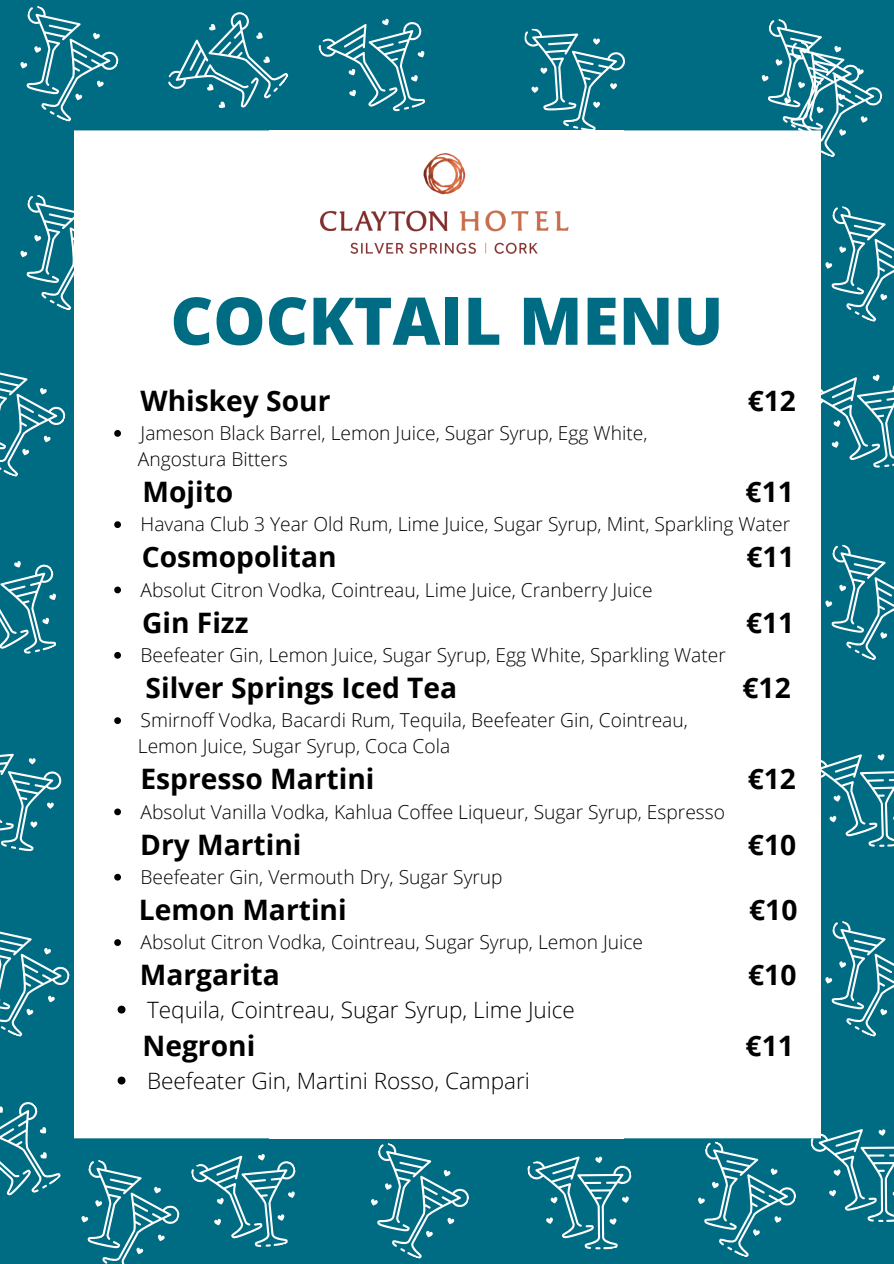
<style>
.page{position:relative;width:894px;height:1264px;background:#fff}
.page>*{position:absolute;margin:0;border:0;box-sizing:border-box;transform-origin:0 0}
.t1{font:800 65.85px "Open Sans";color:#006c84}
.t2{font:700 28.2px "Open Sans";color:#000}
.t3{font:300 22.5px "Open Sans";color:#000}
.t4{font:300 19.2px "Open Sans";color:#000}
</style>
<div class="page">
<div style="left:0;top:0;width:893px;height:1263px;background:#006c84"></div>
<div style="left:74px;top:130px;width:195px;height:327px;background:#fff"></div>
<div style="left:269px;top:130px;width:354px;height:336px;background:#fff"></div>
<div style="left:623px;top:130px;width:197px;height:327px;background:#fff"></div>
<div style="left:74px;top:457px;width:204px;height:354px;background:#fff"></div>
<div style="left:269px;top:457px;width:354px;height:354px;background:#fff"></div>
<div style="left:614px;top:457px;width:206px;height:354px;background:#fff"></div>
<div style="left:74px;top:811px;width:195px;height:265px;background:#fff"></div>
<div style="left:269px;top:802px;width:354px;height:336px;background:#fff"></div>
<div style="left:623px;top:811px;width:197px;height:327px;background:#fff"></div>
<img style="left:320px;top:153px;width:249px;height:101px">
<svg style="left:114px;top:430px;width:7px;height:7px"></svg>
<svg style="left:114px;top:521px;width:7px;height:7px"></svg>
<svg style="left:114px;top:586px;width:7px;height:7px"></svg>
<svg style="left:114px;top:652px;width:7px;height:6px"></svg>
<svg style="left:114px;top:717px;width:7px;height:7px"></svg>
<svg style="left:114px;top:808px;width:7px;height:7px"></svg>
<svg style="left:114px;top:873px;width:7px;height:7px"></svg>
<svg style="left:114px;top:939px;width:7px;height:6px"></svg>
<svg style="left:118px;top:1005px;width:7px;height:8px"></svg>
<svg style="left:20px;top:6px;width:107px;height:125px"></svg>
<svg style="left:164px;top:12px;width:125px;height:125px"></svg>
<svg style="left:318px;top:18px;width:107px;height:94px"></svg>
<svg style="left:524px;top:28px;width:101px;height:104px"></svg>
<svg style="left:20px;top:192px;width:107px;height:127px"></svg>
<svg style="left:804px;top:203px;width:89px;height:128px"></svg>
<svg style="left:804px;top:358px;width:89px;height:128px"></svg>
<svg style="left:820px;top:542px;width:73px;height:127px"></svg>
<svg style="left:807px;top:740px;width:86px;height:120px"></svg>
<svg style="left:804px;top:918px;width:89px;height:127px"></svg>
<svg style="left:677px;top:1115px;width:216px;height:142px"></svg>
<svg style="left:527px;top:1156px;width:105px;height:94px"></svg>
<svg style="left:371px;top:1143px;width:98px;height:116px"></svg>
<svg style="left:0;top:1076px;width:315px;height:187px"></svg>
<svg style="left:0;top:918px;width:78px;height:127px"></svg>
<svg style="left:0;top:753px;width:61px;height:98px"></svg>
<svg style="left:0;top:561px;width:56px;height:93px"></svg>
<svg style="left:0;top:372px;width:66px;height:105px"></svg>
<svg style="left:741px;top:19px;width:142px;height:147px"></svg>
<p class="t1" style="left:170px;top:274px;width:554px">COCKTAIL MENU</p>
<p class="t2" style="left:140px;top:381px;width:191px">Whiskey Sour</p>
<p class="t2" style="left:747px;top:381px;width:50px">€12</p>
<p class="t4" style="left:138px;top:445px;width:151px">Angostura Bitters</p>
<p class="t2" style="left:142px;top:472px;width:92px">Mojito</p>
<p class="t2" style="left:745px;top:472px;width:50px">€11</p>
<p class="t2" style="left:142px;top:537px;width:196px">Cosmopolitan</p>
<p class="t2" style="left:746px;top:537px;width:50px">€11</p>
<p class="t2" style="left:142px;top:602px;width:108px">Gin Fizz</p>
<p class="t2" style="left:745px;top:602px;width:50px">€11</p>
<p class="t4" style="left:140px;top:419px;width:508px">Jameson Black Barrel, Lemon Juice, Sugar Syrup, Egg White,</p>
<p class="t4" style="left:140px;top:511px;width:651px">Havana Club 3 Year Old Rum, Lime Juice, Sugar Syrup, Mint, Sparkling Water</p>
<p class="t4" style="left:140px;top:576px;width:513px">Absolut Citron Vodka, Cointreau, Lime Juice, Cranberry Juice</p>
<p class="t4" style="left:140px;top:641px;width:586px">Beefeater Gin, Lemon Juice, Sugar Syrup, Egg White, Sparkling Water</p>
<p class="t2" style="left:145px;top:668px;width:313px">Silver Springs Iced Tea</p>
<p class="t2" style="left:742px;top:668px;width:50px">€12</p>
<p class="t4" style="left:138px;top:732px;width:314px">Lemon Juice, Sugar Syrup, Coca Cola</p>
<p class="t2" style="left:140px;top:759px;width:235px">Espresso Martini</p>
<p class="t2" style="left:747px;top:759px;width:50px">€12</p>
<p class="t2" style="left:140px;top:824px;width:163px">Dry Martini</p>
<p class="t2" style="left:747px;top:824px;width:50px">€10</p>
<p class="t2" style="left:139px;top:889px;width:209px">Lemon Martini</p>
<p class="t2" style="left:749px;top:889px;width:50px">€10</p>
<p class="t4" style="left:140px;top:707px;width:548px">Smirnoff Vodka, Bacardi Rum, Tequila, Beefeater Gin, Cointreau,</p>
<p class="t4" style="left:140px;top:798px;width:585px">Absolut Vanilla Vodka, Kahlua Coffee Liqueur, Sugar Syrup, Espresso</p>
<p class="t4" style="left:140px;top:863px;width:363px">Beefeater Gin, Vermouth Dry, Sugar Syrup</p>
<p class="t4" style="left:140px;top:928px;width:504px">Absolut Citron Vodka, Cointreau, Sugar Syrup, Lemon Juice</p>
<p class="t2" style="left:140px;top:955px;width:141px">Margarita</p>
<p class="t2" style="left:748px;top:955px;width:50px">€10</p>
<p class="t3" style="left:147px;top:994px;width:429px">Tequila, Cointreau, Sugar Syrup, Lime Juice</p>
<p class="t2" style="left:142px;top:1026px;width:114px">Negroni</p>
<p class="t2" style="left:745px;top:1026px;width:50px">€11</p>
<p class="t3" style="left:147px;top:1064px;width:384px">Beefeater Gin, Martini Rosso, Campari</p>
</div>
